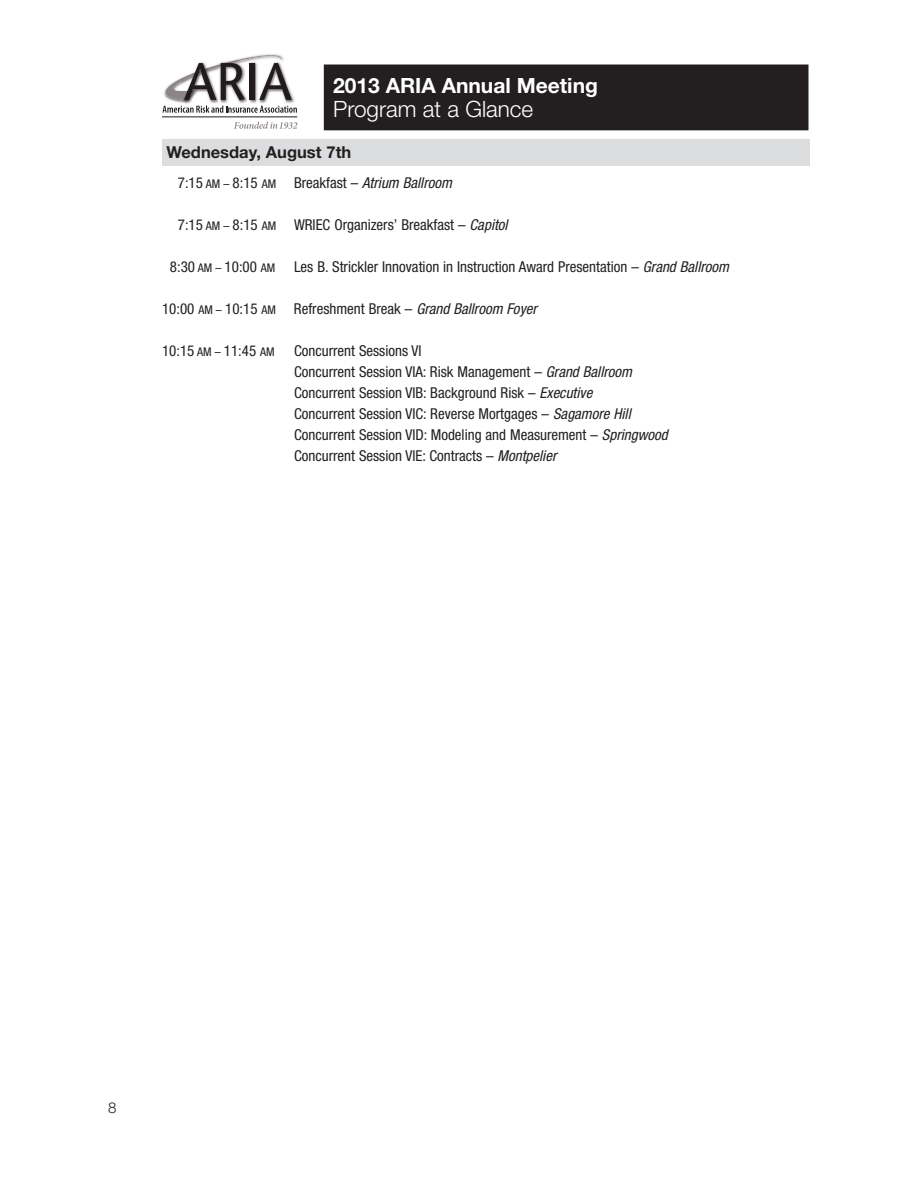
<style>
.page{position:relative;width:918px;height:1188px;background:#fff}
.page>*{position:absolute;margin:0;border:0;box-sizing:border-box;transform-origin:0 0}
.t1{font:300 22.5px "Helvetica Neue";color:#fff}
.t2{font:700 21px "Helvetica Neue";color:#fff}
.Date{font:700 16.5px "Helvetica Neue";color:#231f20}
.Time_line{font:condensed 15px "Helvetica Neue";color:#231f20}
.t3{font:300 15px "Helvetica Neue";color:#231f20}
.s1{font-size:12px}
.s2{font-style:italic}
</style>
<div class="page">
<svg style="left:162px;top:54px;width:135px;height:59px"></svg>
<svg style="left:234px;top:122px;width:63px;height:7px"></svg>
<hr style="left:162px;top:116px;width:135px;height:1px;background:#201c1d">
<div style="left:162px;top:139px;width:648px;height:27px;background:#dcdddf"></div>
<div style="left:325px;top:65px;width:483px;height:65px;background:#231f20"></div>
<div style="left:324px;top:64px;width:484px;height:66px;border:2px solid #231f20"></div>
<p class="t2" style="left:333px;top:72px;width:266px">2013 ARIA Annual Meeting</p>
<p class="t1" style="left:333px;top:95px;width:202px">Program at a Glance</p>
<p class="Date" style="left:166px;top:142px;width:186px">Wednesday, August 7th</p>
<p class="Time_line" style="left:178px;top:174px;width:276px">7:15 <span class="s1">AM –</span> 8:15 <span class="s1">AM</span> Breakfast – <span class="s2">Atrium Ballroom</span></p>
<p class="Time_line" style="left:178px;top:216px;width:331px">7:15 <span class="s1">AM –</span> 8:15 <span class="s1">AM</span> WRIEC Organizers’ Breakfast – <span class="s2">Capitol</span></p>
<p class="Time_line" style="left:170px;top:258px;width:561px">8:30 <span class="s1">AM –</span> 10:00 <span class="s1">AM</span> Les B. Strickler Innovation in Instruction Award Presentation – <span class="s2">Grand Ballroom</span></p>
<p class="Time_line" style="left:162px;top:300px;width:376px">10:00 <span class="s1">AM –</span> 10:15 <span class="s1">AM</span> Refreshment Break – <span class="s2">Grand Ballroom Foyer</span></p>
<p class="Time_line" style="left:162px;top:342px;width:114px">10:15 <span class="s1">AM –</span> 11:45 <span class="s1">AM</span></p>
<p class="Time_line" style="left:294px;top:342px;width:129px">Concurrent Sessions VI</p>
<p class="Time_line" style="left:294px;top:363px;width:340px">Concurrent Session VIA: Risk Management – <span class="s2">Grand Ballroom</span></p>
<p class="Time_line" style="left:294px;top:384px;width:300px">Concurrent Session VIB: Background Risk – <span class="s2">Executive</span></p>
<p class="Time_line" style="left:294px;top:405px;width:338px">Concurrent Session VIC: Reverse Mortgages – <span class="s2">Sagamore Hill</span></p>
<p class="Time_line" style="left:294px;top:426px;width:375px">Concurrent Session VID: Modeling and Measurement – <span class="s2">Springwood</span></p>
<p class="Time_line" style="left:294px;top:447px;width:264px">Concurrent Session VIE: Contracts – <span class="s2">Montpelier</span></p>
<p class="t3" style="left:108px;top:1099px;width:10px">8</p>
</div>
